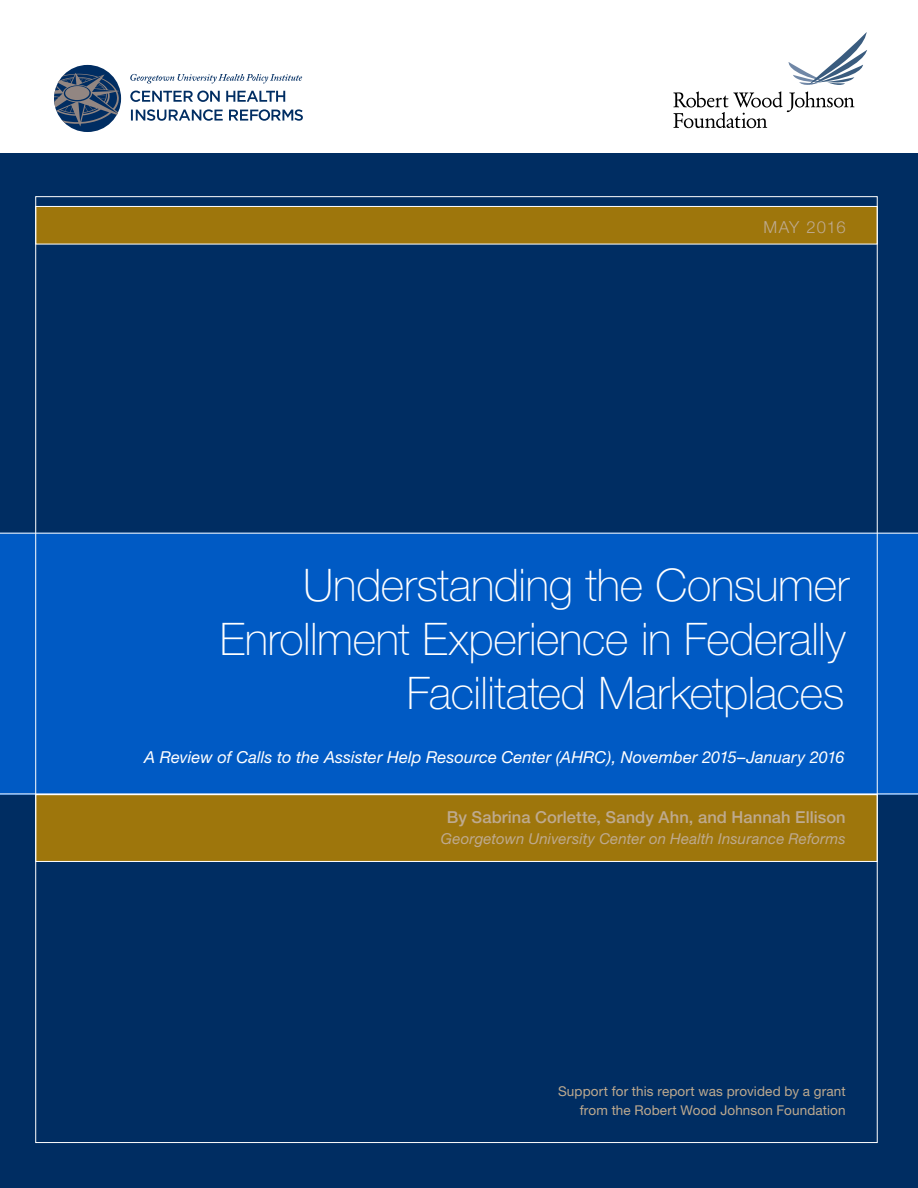
<style>
.page{position:relative;width:918px;height:1188px;background:#fff}
.page>*{position:absolute;margin:0;border:0;box-sizing:border-box;transform-origin:0 0}
.t1{font:100 45px/54px "Helvetica Neue";letter-spacing:-.01em;color:#fff;text-align:right}
.t2{font:300 16.65px "Helvetica Neue";letter-spacing:.045em;color:#beaa8f}
.t3{font:italic 16.5px "Helvetica Neue";letter-spacing:.005em;color:#fff}
.t4{font:500 16.5px "Helvetica Neue";letter-spacing:.005em;color:#beaa8f}
.t5{font:italic 15px "Helvetica Neue";letter-spacing:.01em;color:#beaa8f}
.t6{font:13.5px/19.5px "Helvetica Neue";letter-spacing:.01em;color:#beaa8f;text-align:right}
</style>
<div class="page">
<div style="left:0;top:153px;width:918px;height:1035px;background:#002d62"></div>
<div style="left:35px;top:794px;width:843px;height:68px;background:#9e760c;border:1px solid #fff"></div>
<div style="left:35px;top:206px;width:843px;height:38px;background:#9e760c;border:1px solid #fff"></div>
<div style="left:0;top:533px;width:918px;height:261px;background:#005ac4"></div>
<svg style="left:674px;top:32px;width:193px;height:96px"></svg>
<div style="left:54px;top:65px;width:67px;height:67px;background:#002d62;border-radius:50%"></div>
<svg style="left:54px;top:73px;width:67px;height:54px"></svg>
<svg style="left:131px;top:109px;width:172px;height:12px"></svg>
<svg style="left:130px;top:91px;width:155px;height:11px"></svg>
<svg style="left:130px;top:74px;width:172px;height:10px"></svg>
<p class="t2" style="left:764px;top:216px;width:84px">MAY 2016</p>
<p class="t1" style="left:220px;top:558px;width:631px">Understanding the Consumer<br>Enrollment Experience in Federally<br>Facilitated Marketplaces</p>
<p class="t3" style="left:144px;top:747px;width:702px">A Review of Calls to the Assister Help Resource Center (AHRC), November 2015–January 2016</p>
<p class="t4" style="left:447px;top:808px;width:400px">By Sabrina Corlette, Sandy Ahn, and Hannah Ellison</p>
<p class="t5" style="left:441px;top:830px;width:406px">Georgetown University Center on Health Insurance Reforms</p>
<p class="t6" style="left:558px;top:1081px;width:289px">Support for this report was provided by a grant from the Robert Wood Johnson Foundation</p>
</div>
